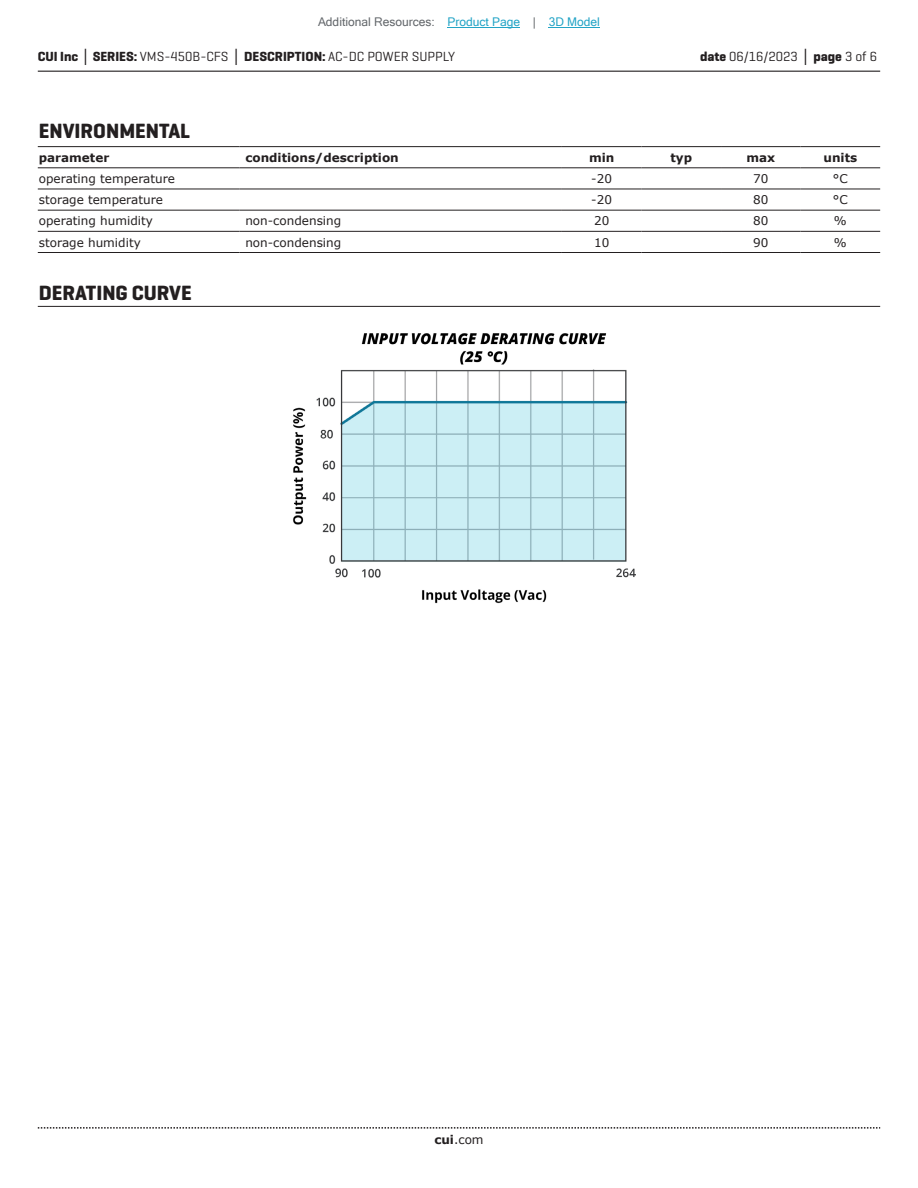
<style>
.page{position:relative;width:918px;height:1188px;background:#fff}
.page>*{position:absolute;margin:0;border:0;box-sizing:border-box;transform-origin:0 0}
.t1{font:700 21px "Geogrotesque";color:#231f20}
.t2{font:13.5px "Geogrotesque";color:#231f20}
.t3{font:12px "Verdana";color:#231f20}
.t4{font:700 12px "Verdana";color:#231f20}
.t5{font:12px "Microsoft Sans Serif";color:#63676b}
.s1{color:#23a4c6}
.s2{font-weight:700}
.s3{font-family:"Verdana";font-weight:700}
</style>
<div class="page">
<hr style="left:38px;top:71px;width:842px;height:1px;background:#231f20">
<svg style="left:38px;top:1127px;width:842px;height:2px"></svg>
<hr style="left:38px;top:146px;width:201px;height:1px;background:#231f20">
<hr style="left:239px;top:146px;width:323px;height:1px;background:#231f20">
<hr style="left:562px;top:146px;width:79px;height:1px;background:#231f20">
<hr style="left:641px;top:146px;width:80px;height:1px;background:#231f20">
<hr style="left:721px;top:146px;width:80px;height:1px;background:#231f20">
<hr style="left:801px;top:146px;width:79px;height:1px;background:#231f20">
<hr style="left:38px;top:231px;width:201px;height:1px;background:#231f20">
<hr style="left:239px;top:231px;width:323px;height:1px;background:#231f20">
<hr style="left:562px;top:231px;width:79px;height:1px;background:#231f20">
<hr style="left:641px;top:231px;width:80px;height:1px;background:#231f20">
<hr style="left:721px;top:231px;width:80px;height:1px;background:#231f20">
<hr style="left:801px;top:231px;width:79px;height:1px;background:#231f20">
<hr style="left:38px;top:252px;width:201px;height:1px;background:#231f20">
<hr style="left:239px;top:252px;width:323px;height:1px;background:#231f20">
<hr style="left:562px;top:252px;width:79px;height:1px;background:#231f20">
<hr style="left:641px;top:252px;width:80px;height:1px;background:#231f20">
<hr style="left:721px;top:252px;width:80px;height:1px;background:#231f20">
<hr style="left:801px;top:252px;width:79px;height:1px;background:#231f20">
<hr style="left:38px;top:167px;width:201px;height:1px;background:#231f20">
<hr style="left:239px;top:167px;width:323px;height:1px;background:#231f20">
<hr style="left:562px;top:167px;width:79px;height:1px;background:#231f20">
<hr style="left:641px;top:167px;width:80px;height:1px;background:#231f20">
<hr style="left:721px;top:167px;width:80px;height:1px;background:#231f20">
<hr style="left:801px;top:167px;width:79px;height:1px;background:#231f20">
<hr style="left:38px;top:189px;width:201px;height:1px;background:#231f20">
<hr style="left:239px;top:189px;width:323px;height:1px;background:#231f20">
<hr style="left:562px;top:189px;width:79px;height:1px;background:#231f20">
<hr style="left:641px;top:189px;width:80px;height:1px;background:#231f20">
<hr style="left:721px;top:189px;width:80px;height:1px;background:#231f20">
<hr style="left:801px;top:189px;width:79px;height:1px;background:#231f20">
<hr style="left:38px;top:210px;width:201px;height:1px;background:#231f20">
<hr style="left:239px;top:210px;width:323px;height:1px;background:#231f20">
<hr style="left:562px;top:210px;width:79px;height:1px;background:#231f20">
<hr style="left:641px;top:210px;width:80px;height:1px;background:#231f20">
<hr style="left:721px;top:210px;width:80px;height:1px;background:#231f20">
<hr style="left:801px;top:210px;width:79px;height:1px;background:#231f20">
<hr style="left:38px;top:306px;width:842px;height:1px;background:#231f20">
<img style="left:293px;top:333px;width:342px;height:271px">
<hr style="left:448px;top:27px;width:72px;height:1px;background:#23a4c6">
<hr style="left:549px;top:27px;width:51px;height:1px;background:#23a4c6">
<p class="t5" style="left:318px;top:15px;width:283px">Additional Resources: <span class="s1">Product Page</span> | <span class="s1">3D Model</span></p>
<p class="t2" style="left:38px;top:48px;width:419px"><span class="s2">CUI Inc</span> <span class="s3">│</span> <span class="s2">SERIES:</span> VMS-450B-CFS <span class="s3">│</span> <span class="s2">DESCRIPTION:</span> AC-DC POWER SUPPLY</p>
<p class="t2" style="left:700px;top:48px;width:179px"><span class="s2">date</span> 06/16/2023 <span class="s3">│</span> <span class="s2">page</span> 3 of 6</p>
<h1 class="t1" style="left:39px;top:118px;width:153px">ENVIRONMENTAL</h1>
<p class="t4" style="left:39px;top:149px;width:72px">parameter</p>
<p class="t4" style="left:245px;top:149px;width:155px">conditions/description</p>
<p class="t4" style="left:589px;top:149px;width:27px">min</p>
<p class="t4" style="left:670px;top:149px;width:23px">typ</p>
<p class="t4" style="left:746px;top:149px;width:30px">max</p>
<p class="t4" style="left:824px;top:149px;width:35px">units</p>
<p class="t3" style="left:39px;top:170px;width:138px">operating temperature</p>
<p class="t3" style="left:591px;top:170px;width:22px">-20</p>
<p class="t3" style="left:753px;top:170px;width:17px">70</p>
<p class="t3" style="left:833px;top:170px;width:16px">°C</p>
<p class="t3" style="left:39px;top:192px;width:126px">storage temperature</p>
<p class="t3" style="left:591px;top:192px;width:22px">-20</p>
<p class="t3" style="left:753px;top:192px;width:17px">80</p>
<p class="t3" style="left:833px;top:192px;width:16px">°C</p>
<p class="t3" style="left:39px;top:213px;width:116px">operating humidity</p>
<p class="t3" style="left:245px;top:213px;width:97px">non-condensing</p>
<p class="t3" style="left:594px;top:213px;width:17px">20</p>
<p class="t3" style="left:753px;top:213px;width:17px">80</p>
<p class="t3" style="left:834px;top:213px;width:14px">%</p>
<p class="t3" style="left:39px;top:234px;width:103px">storage humidity</p>
<p class="t3" style="left:245px;top:234px;width:97px">non-condensing</p>
<p class="t3" style="left:594px;top:234px;width:17px">10</p>
<p class="t3" style="left:753px;top:234px;width:17px">90</p>
<p class="t3" style="left:834px;top:234px;width:14px">%</p>
<h1 class="t1" style="left:39px;top:280px;width:154px">DERATING CURVE</h1>
<p class="t3" style="left:434px;top:1131px;width:51px"><span class="s2">cui</span>.com</p>
</div>
